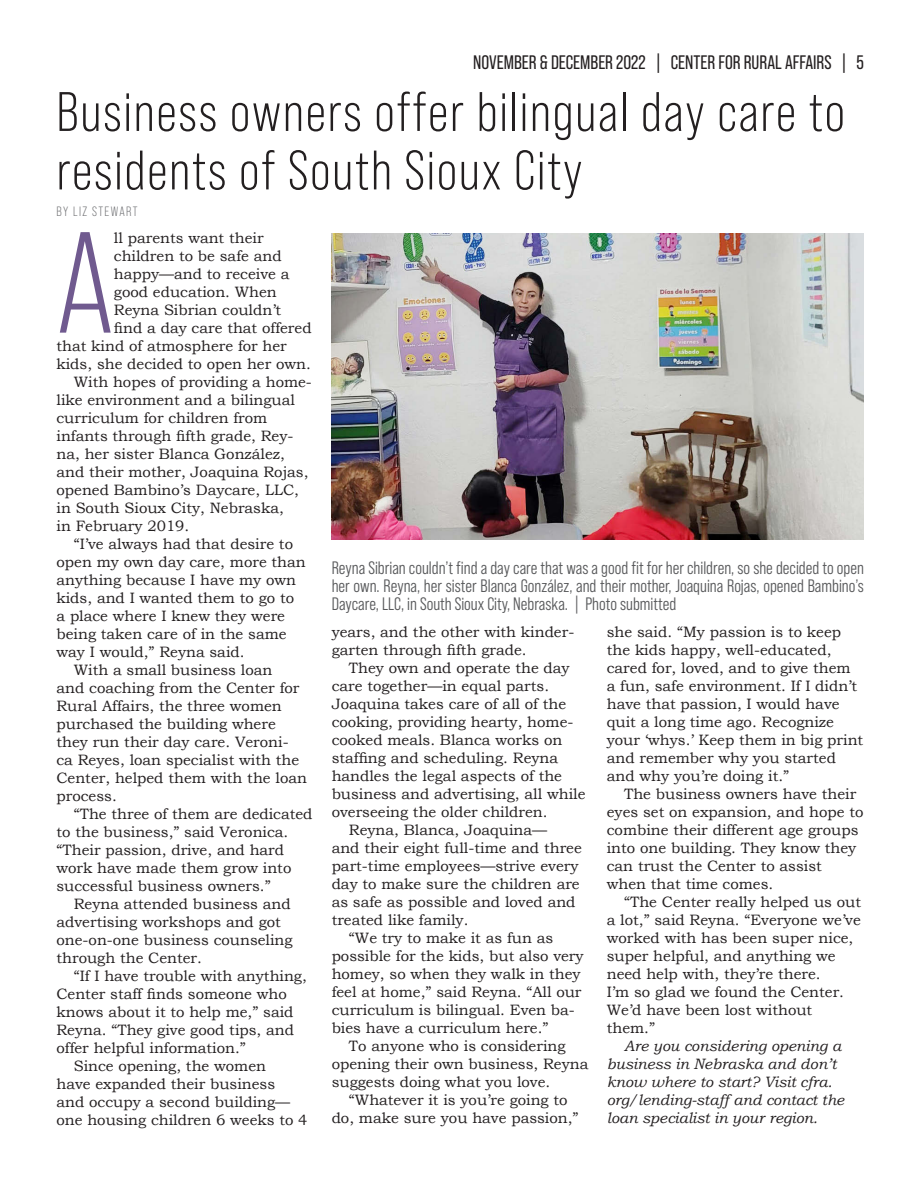
<style>
.page{position:relative;width:918px;height:1188px;background:#fff}
.page>*{position:absolute;margin:0;border:0;box-sizing:border-box;transform-origin:0 0}
.Body_Copy_-_1st_para{font:143.55px "Bebas Neue Pro";color:#705a8f}
.Headline{font:55.5px/58.5px "Bebas Neue Pro";letter-spacing:.03em;color:#231f20}
.Body_Copy{font:19.5px "Bebas Neue Pro";color:#231f20}
.t1{font:18px/18px "Bebas Neue Pro Middle";color:#58595b;text-align:justify}
.Body_Copy_-_1st_para-2{font:15px/18px "Bookman Old Style";color:#231f20}
.t2{font:italic 15px/18px "Bookman Old Style";color:#231f20}
.Byline{font:13.5px "Bebas Neue Pro";letter-spacing:.1em;color:#6d6e71}
</style>
<div class="page">
<img style="left:332px;top:233px;width:532px;height:307px">
<p class="Body_Copy" style="left:473px;top:51px;width:392px">NOVEMBER &amp; DECEMBER 2022 | CENTER FOR RURAL AFFAIRS | 5</p>
<p class="Headline" style="left:57px;top:83px;width:790px">Business owners offer bilingual day care to residents of South Sioux City</p>
<p class="Byline" style="left:57px;top:204px;width:83px">BY LIZ STEWART</p>
<p class="Body_Copy_-_1st_para" style="left:57px;top:203px;width:59px">A</p>
<p class="Body_Copy_-_1st_para-2" style="left:114px;top:229px;width:151px">ll parents want their</p>
<p class="Body_Copy_-_1st_para-2" style="left:114px;top:247px;width:169px">children to be safe and</p>
<p class="Body_Copy_-_1st_para-2" style="left:114px;top:265px;width:177px">happy—and to receive a</p>
<p class="Body_Copy_-_1st_para-2" style="left:114px;top:283px;width:164px">good education. When</p>
<p class="Body_Copy_-_1st_para-2" style="left:114px;top:301px;width:169px">Reyna Sibrian couldn’t</p>
<p class="Body_Copy_-_1st_para-2" style="left:114px;top:319px;width:199px">find a day care that offered</p>
<p class="Body_Copy_-_1st_para-2" style="left:57px;top:337px;width:232px">that kind of atmosphere for her</p>
<p class="Body_Copy_-_1st_para-2" style="left:57px;top:355px;width:256px">kids, she decided to open her own.</p>
<p class="Body_Copy_-_1st_para-2" style="left:57px;top:373px;width:257px;text-indent:17px">With hopes of providing a home&shy;like environment and a bilingual curriculum for children from infants through fifth grade, Rey&shy;na, her sister Blanca González, and their mother, Joaquina Rojas, opened Bambino’s Daycare, LLC, in South Sioux City, Nebraska,<br>in February 2019.</p>
<p class="Body_Copy_-_1st_para-2" style="left:57px;top:535px;width:251px;text-indent:17px">“I’ve always had that desire to open my own day care, more than anything because I have my own kids, and I wanted them to go to a place where I knew they were being taken care of in the same way I would,” Reyna said.</p>
<p class="Body_Copy_-_1st_para-2" style="left:57px;top:661px;width:252px;text-indent:17px">With a small business loan<br>and coaching from the Center for<br>Rural Affairs, the three women purchased the building where they run their day care. Veroni&shy;ca Reyes, loan specialist with the<br>Center, helped them with the loan process.</p>
<p class="Body_Copy_-_1st_para-2" style="left:57px;top:805px;width:258px;text-indent:17px">“The three of them are dedicated to the business,” said Veronica. “Their passion, drive, and hard work have made them grow into successful business owners.”</p>
<p class="Body_Copy_-_1st_para-2" style="left:57px;top:895px;width:238px;text-indent:17px">Reyna attended business and advertising workshops and got one-on-one business counseling through the Center.</p>
<p class="Body_Copy_-_1st_para-2" style="left:57px;top:967px;width:252px;text-indent:17px">“If I have trouble with anything,<br>Center staff finds someone who knows about it to help me,” said<br>Reyna. “They give good tips, and offer helpful information.”</p>
<p class="Body_Copy_-_1st_para-2" style="left:57px;top:1057px;width:253px;text-indent:17px">Since opening, the women<br>have expanded their business<br>and occupy a second building— one housing children 6 weeks to 4</p>
<p class="t1" style="left:332px;top:559px;width:534px">Reyna Sibrian couldn’t find a day care that was a good fit for her children, so she decided to open her own. Reyna, her sister Blanca González, and their mother, Joaquina Rojas, opened Bambino’s Daycare, LLC, in South Sioux City, Nebraska. | Photo submitted</p>
<p class="Body_Copy_-_1st_para-2" style="left:332px;top:623px;width:244px">years, and the other with kinder&shy;garten through fifth grade.</p>
<p class="Body_Copy_-_1st_para-2" style="left:332px;top:659px;width:255px;text-indent:17px">They own and operate the day care together—in equal parts.<br>Joaquina takes care of all of the cooking, providing hearty, home&shy;cooked meals. Blanca works on staffing and scheduling. Reyna handles the legal aspects of the business and advertising, all while overseeing the older children.</p>
<p class="Body_Copy_-_1st_para-2" style="left:332px;top:821px;width:252px;text-indent:17px">Reyna, Blanca, Joaquina—<br>and their eight full-time and three part-time employees—strive every day to make sure the children are as safe as possible and loved and treated like family.</p>
<p class="Body_Copy_-_1st_para-2" style="left:332px;top:929px;width:254px;text-indent:17px">“We try to make it as fun as possible for the kids, but also very homey, so when they walk in they feel at home,” said Reyna. “All our curriculum is bilingual. Even ba&shy;bies have a curriculum here.”</p>
<p class="Body_Copy_-_1st_para-2" style="left:332px;top:1037px;width:258px;text-indent:17px">To anyone who is considering opening their own business, Reyna suggests doing what you love.</p>
<p class="Body_Copy_-_1st_para-2" style="left:332px;top:1091px;width:248px;text-align:center">“Whatever it is you’re going to<br>do, make sure you have passion,”</p>
<p class="Body_Copy_-_1st_para-2" style="left:607px;top:623px;width:258px">she said. “My passion is to keep the kids happy, well-educated, cared for, loved, and to give them<br>a fun, safe environment. If I didn’t have that passion, I would have quit a long time ago. Recognize your ‘whys.’ Keep them in big print and remember why you started and why you’re doing it.”</p>
<p class="Body_Copy_-_1st_para-2" style="left:607px;top:785px;width:258px;text-indent:17px">The business owners have their eyes set on expansion, and hope to combine their different age groups into one building. They know they can trust the Center to assist when that time comes.</p>
<p class="Body_Copy_-_1st_para-2" style="left:607px;top:893px;width:256px;text-indent:17px">“The Center really helped us out a lot,” said Reyna. “Everyone we’ve worked with has been super nice, super helpful, and anything we need help with, they’re there.<br>I’m so glad we found the Center.<br>We’d have been lost without them.”</p>
<p class="t2" style="left:607px;top:1037px;width:239px;text-indent:17px">Are you considering opening a business in Nebraska and don’t know where to start? Visit cfra. org/lending-staff and contact the loan specialist in your region.</p>
</div>
